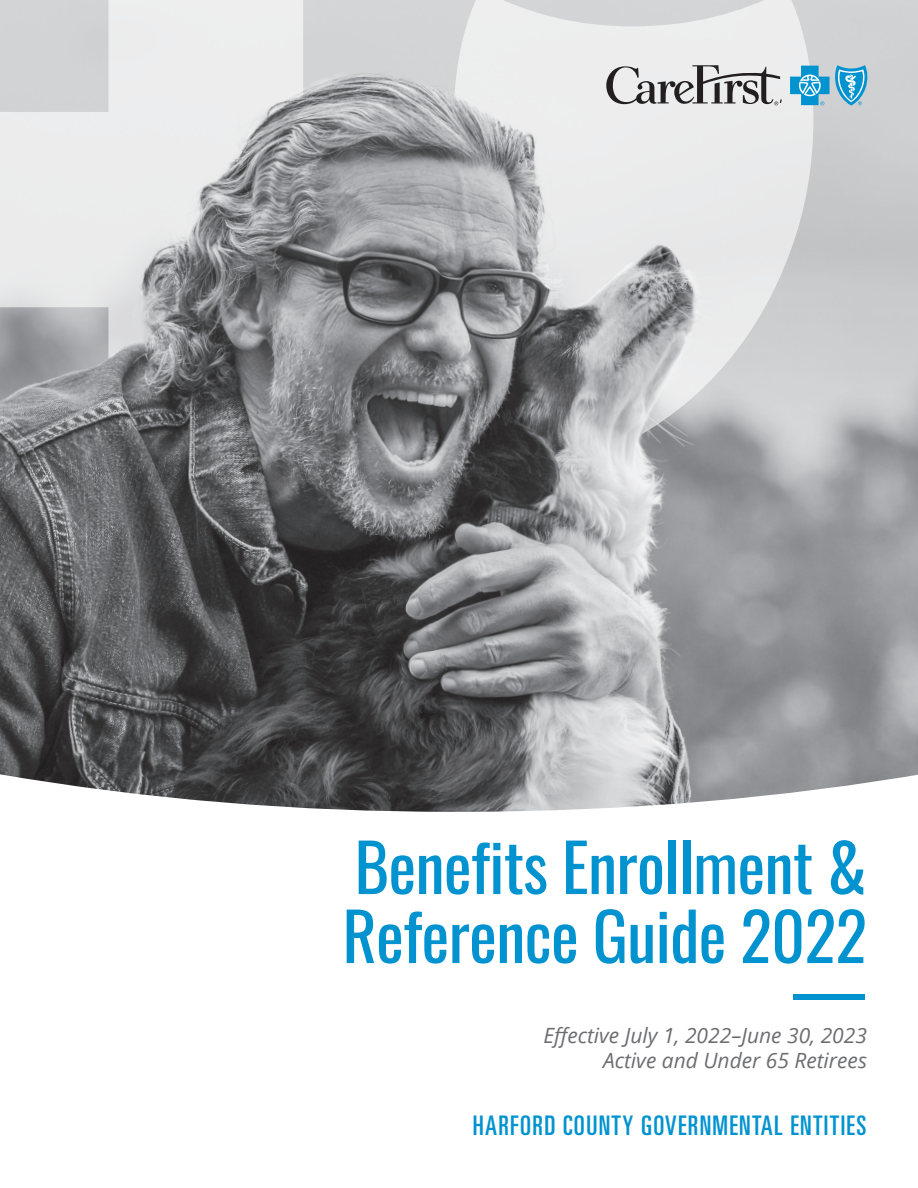
<style>
.page{position:relative;width:918px;height:1188px;background:#fff}
.page>*{position:absolute;margin:0;border:0;box-sizing:border-box;transform-origin:0 0}
.COV-Title{font:66px/69px "Oswald";letter-spacing:-.01em;color:#0093d0}
.COV-CustomClientName{font:27px "Univers LT Pro Ult Cond";letter-spacing:.05em;color:#0093d0}
.COV-Subtitle{font:italic 21px/25.5px "Open Sans";color:#6c6d70;text-align:right}
</style>
<div class="page">
<img style="left:0;top:0;width:918px;height:772px">
<svg style="left:444px;top:0;width:379px;height:439px;background:#c9c9cb"></svg>
<svg style="left:0;top:0;width:425px;height:429px;background:#b2b2b4"></svg>
<svg style="left:790px;top:65px;width:78px;height:41px;background:#6fb9d9"></svg>
<svg style="left:606px;top:65px;width:176px;height:40px;background:#b4b3b4"></svg>
<svg style="left:0;top:772px;width:918px;height:40px"></svg>
<div style="left:793px;top:994px;width:72px;height:6px;background:#0093d0"></div>
<p class="COV-Title" style="left:343px;top:826px;width:526px">Benefits Enrollment &amp;<br>Reference Guide 2022</p>
<p class="COV-Subtitle" style="left:543px;top:1022px;width:325px">Effective July 1, 2022–June 30, 2023<br>Active and Under 65 Retirees</p>
<p class="COV-CustomClientName" style="left:473px;top:1107px;width:395px">HARFORD COUNTY GOVERNMENTAL ENTITIES</p>
</div>
